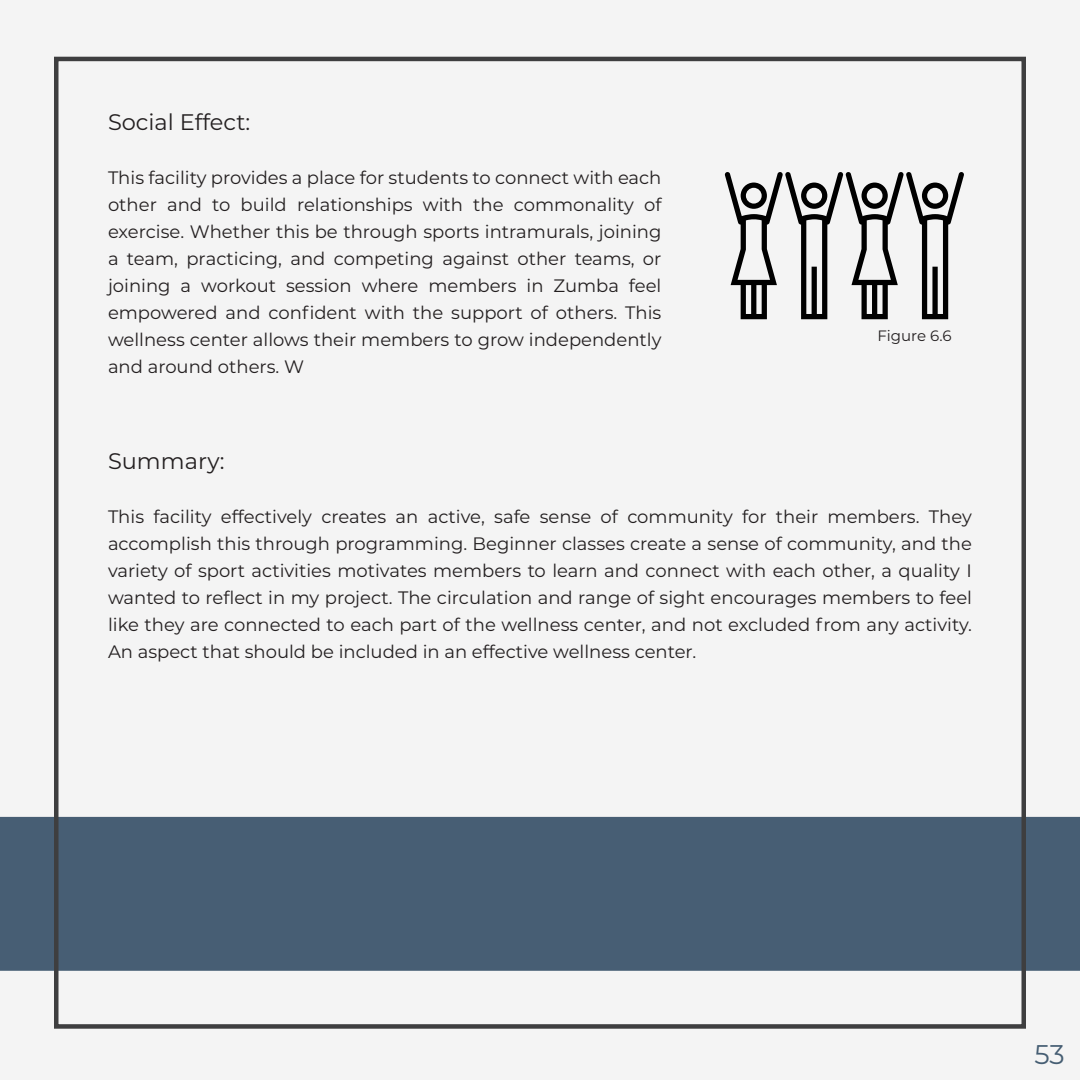
<style>
.page{position:relative;width:1080px;height:1080px;background:#f4f4f4}
.page>*{position:absolute;margin:0;border:0;box-sizing:border-box;transform-origin:0 0}
.t1{font:27px "Montserrat";color:#465e73}
.t2{font:22.5px "Montserrat";color:#231f20}
.t3{font:18px/27px "Montserrat";color:#231f20;text-align:justify}
.t4{font:15px "Montserrat";color:#231f20}
</style>
<div class="page">
<div style="left:0;top:817px;width:1080px;height:154px;background:#475e74"></div>
<div style="left:54px;top:57px;width:972px;height:972px;border:4px solid #3e3e3f"></div>
<svg style="left:725px;top:172px;width:239px;height:147px"></svg>
<p class="t2" style="left:108px;top:106px;width:144px">Social Effect:</p>
<p class="t3" style="left:108px;top:163px;width:555px">This facility provides a place for students to connect with each other and to build relationships with the commonality of exercise. Whether this be through sports intramurals, joining a team, practicing, and competing against other teams, or joining a workout session where members in Zumba feel empowered and confident with the support of others. This wellness center allows their members to grow independently and around others. W</p>
<p class="t4" style="left:878px;top:325px;width:76px">Figure 6.6</p>
<p class="t2" style="left:108px;top:446px;width:118px">Summary:</p>
<p class="t3" style="left:108px;top:503px;width:866px">This facility effectively creates an active, safe sense of community for their members. They accomplish this through programming. Beginner classes create a sense of community, and the variety of sport activities motivates members to learn and connect with each other, a quality I wanted to reflect in my project. The circulation and range of sight encourages members to feel like they are connected to each part of the wellness center, and not excluded from any activity.<br>An aspect that should be included in an effective wellness center.</p>
<h1 class="t1" style="left:1034px;top:1036px;width:32px">53</h1>
</div>
